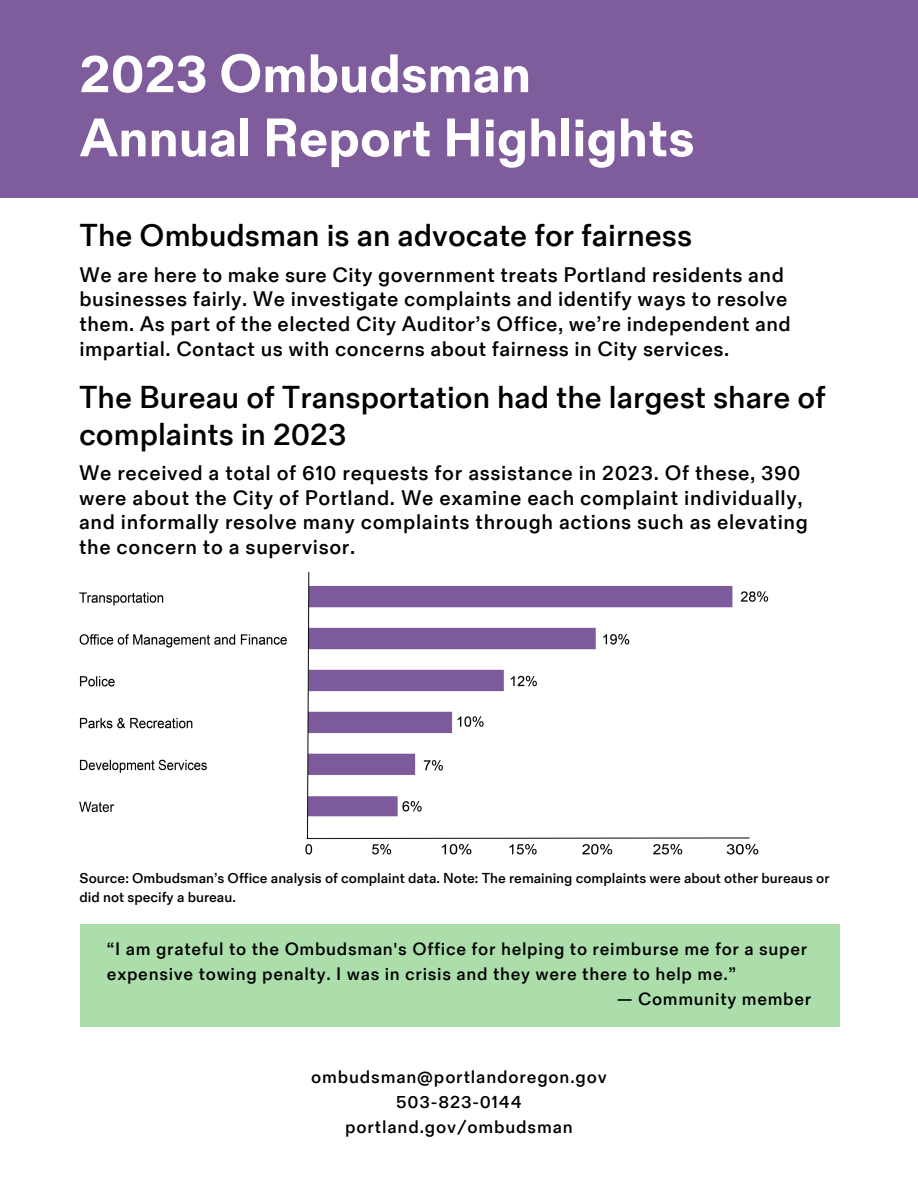
<style>
.page{position:relative;width:918px;height:1188px;background:#fff}
.page>*{position:absolute;margin:0;border:0;box-sizing:border-box;transform-origin:0 0}
.t1{font:700 54px/64.2px "Fold Grotesque Pro";color:#fff}
.t2{font:500 31.5px/37.2px "Fold Grotesque Pro";color:#000}
.t3{font:500 21px/24.8px "Fold Grotesque Pro";letter-spacing:.02em;color:#000}
.t4{font:500 18px/24.8px "Fold Grotesque Pro";letter-spacing:.04em;color:#000}
.t5{font:500 14.4px/19.4px "Fold Grotesque Pro";color:#000}
</style>
<div class="page">
<div style="left:0;top:0;width:918px;height:197px;background:#7f5c9b"></div>
<div style="left:80px;top:924px;width:760px;height:103px;background:#abdeab"></div>
<img style="left:80px;top:572px;width:688px;height:283px">
<h2 class="t1" style="left:80px;top:44px;width:617px">2023 Ombudsman<br>Annual Report Highlights</h2>
<p class="t2" style="left:80px;top:218px;width:614px">The Ombudsman is an advocate for fairness</p>
<h3 class="t3" style="left:80px;top:263px;width:713px">We are here to make sure City government treats Portland residents and businesses fairly. We investigate complaints and identify ways to resolve them. As part of the elected City Auditor’s Office, we’re independent and impartial. Contact us with concerns about fairness in City services.</h3>
<p class="t2" style="left:79px;top:380px;width:748px">The Bureau of Transportation had the largest share of complaints in 2023</p>
<h4 class="t3" style="left:79px;top:461px;width:730px">We received a total of 610 requests for assistance in 2023. Of these, 390 were about the City of Portland. We examine each complaint individually, and informally resolve many complaints through actions such as elevating the concern to a supervisor.</h4>
<h3 class="t5" style="left:80px;top:869px;width:751px">Source: Ombudsman’s Office analysis of complaint data. Note: The remaining complaints were about other bureaus or did not specify a bureau.</h3>
<h1 class="t4" style="left:107px;top:938px;width:702px">“I am grateful to the Ombudsman's Office for helping to reimburse me for a super expensive towing penalty. I was in crisis and they were there to help me.”</h1>
<h1 class="t4" style="left:617px;top:987px;width:196px">— Community member</h1>
<h4 class="t4" style="left:311px;top:1066px;width:297px;text-align:center">ombudsman@portlandoregon.gov<br>503-823-0144 portland.gov/ombudsman</h4>
</div>
